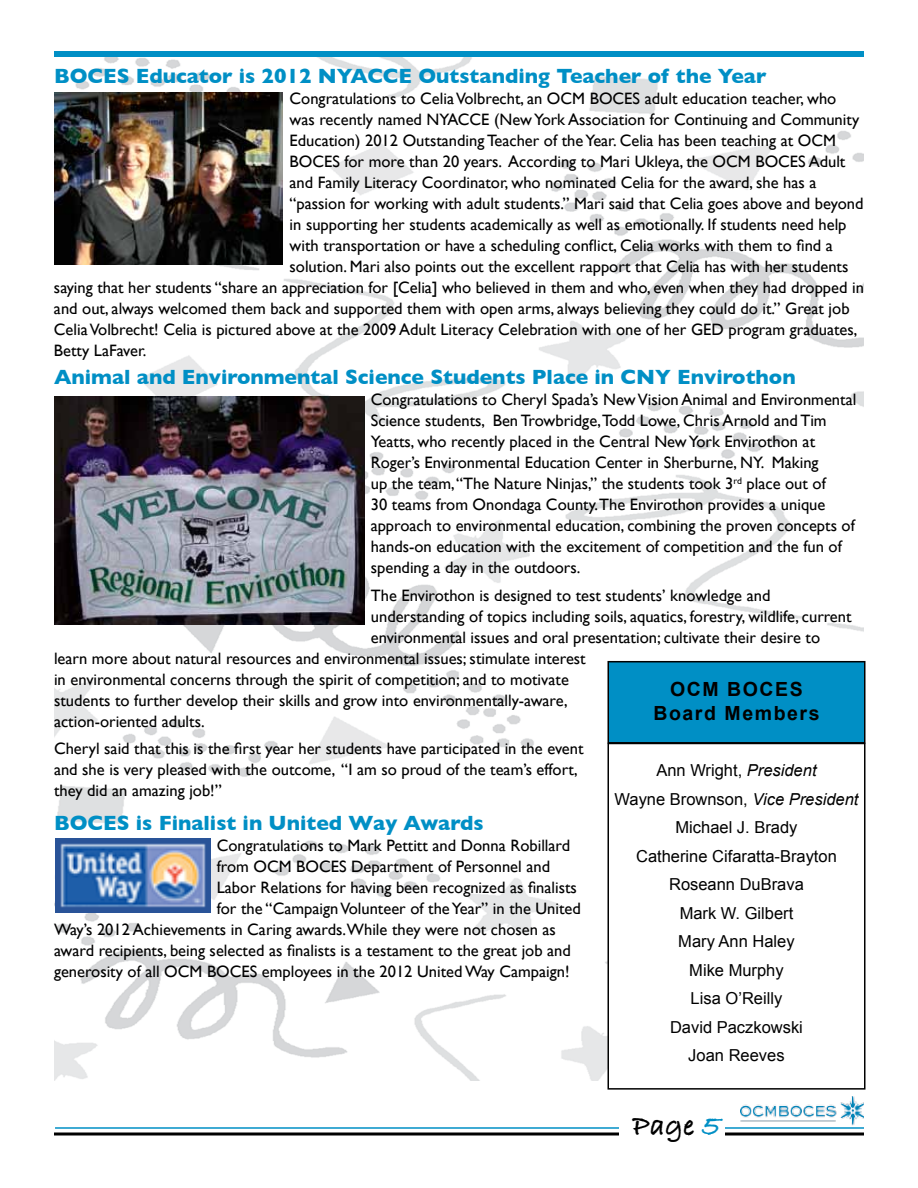
<style>
.page{position:relative;width:918px;height:1188px;background:#fff}
.page>*{position:absolute;margin:0;border:0;box-sizing:border-box;transform-origin:0 0}
.t1{font:30px "Bradley Hand ITCTT Bold";color:#000}
.t2{font:700 21px "Gill Sans";color:#008fc5}
.t3{font:700 19.5px/23.4px "Arial";letter-spacing:.08em;color:#000;text-align:center}
.t4{font:16.5px/21px "Gill Sans";color:#000}
.t5{font:16.5px/28.5px "Arial";color:#000;text-align:center}
.s1{font-style:italic}
.s2{color:#008fc5}
</style>
<div class="page">
<svg style="left:54px;top:1132px;width:810px;height:4px;background:#3f3f3f"></svg>
<hr style="left:55px;top:1127px;width:809px;height:2px;background:#008fc5">
<div style="left:619px;top:1113px;width:106px;height:31px;background:#fff"></div>
<div style="left:54px;top:51px;width:810px;height:6px;background:#008fc5"></div>
<img style="left:740px;top:1097px;width:124px;height:29px">
<img style="left:54px;top:57px;width:809px;height:1024px">
<div style="left:608px;top:662px;width:257px;height:81px;background:#008fc5"></div>
<div style="left:608px;top:661px;width:258px;height:83px;border:2px solid #000"></div>
<div style="left:608px;top:743px;width:257px;height:346px;background:#fff"></div>
<div style="left:608px;top:743px;width:258px;height:347px;border:2px solid #000"></div>
<img style="left:54px;top:396px;width:310px;height:228px">
<img style="left:54px;top:93px;width:229px;height:172px">
<img style="left:55px;top:839px;width:155px;height:73px">
<p class="t2" style="left:54px;top:64px;width:714px">BOCES Educator is 2012 NYACCE Outstanding Teacher of the Year</p>
<p class="t4" style="left:290px;top:88px;width:548px">Congratulations to CeliaVolbrecht, an OCM BOCES adult education teacher, who</p>
<p class="t4" style="left:290px;top:109px;width:571px">was recently named NYACCE (NewYork Association for Continuing and Community</p>
<p class="t4" style="left:290px;top:130px;width:548px">Education) 2012 Outstanding Teacher of theYear. Celia has been teaching at OCM</p>
<p class="t4" style="left:290px;top:151px;width:557px">BOCES for more than 20 years. According to Mari Ukleya, the OCM BOCES Adult</p>
<p class="t4" style="left:290px;top:172px;width:528px">and Family Literacy Coordinator, who nominated Celia for the award, she has a</p>
<p class="t4" style="left:290px;top:193px;width:575px">“passion for working with adult students.” Mari said that Celia goes above and beyond</p>
<p class="t4" style="left:290px;top:214px;width:558px">in supporting her students academically as well as emotionally. If students need help</p>
<p class="t4" style="left:290px;top:235px;width:545px">with transportation or have a scheduling conflict, Celia works with them to find a</p>
<p class="t4" style="left:290px;top:256px;width:560px">solution. Mari also points out the excellent rapport that Celia has with her students</p>
<p class="t4" style="left:54px;top:277px;width:811px">saying that her students “share an appreciation for [Celia] who believed in them and who, even when they had dropped in</p>
<p class="t4" style="left:54px;top:298px;width:797px">and out, always welcomed them back and supported them with open arms, always believing they could do it.” Great job</p>
<p class="t4" style="left:54px;top:319px;width:805px">CeliaVolbrecht! Celia is pictured above at the 2009 Adult Literacy Celebration with one of her GED program graduates,</p>
<p class="t4" style="left:54px;top:340px;width:94px">Betty LaFaver.</p>
<p class="t2" style="left:54px;top:365px;width:743px">Animal and Environmental Science Students Place in CNY Envirothon</p>
<p class="t4" style="left:371px;top:389px;width:487px">Congratulations to Cheryl Spada’s NewVision Animal and Environmental Science students, Ben Trowbridge,Todd Lowe, Chris Arnold and Tim Yeatts, who recently placed in the Central NewYork Envirothon at Roger’s Environmental Education Center in Sherburne, NY. Making<br>up the team,“The Nature Ninjas,” the students took 3<sup>rd</sup> place out of<br>30 teams from Onondaga County.The Envirothon provides a unique approach to environmental education, combining the proven concepts of hands-on education with the excitement of competition and the fun of spending a day in the outdoors.</p>
<p class="t4" style="left:371px;top:585px;width:401px">The Envirothon is designed to test students’ knowledge and</p>
<p class="t4" style="left:371px;top:606px;width:482px">understanding of topics including soils, aquatics, forestry, wildlife, current</p>
<p class="t4" style="left:371px;top:627px;width:451px">environmental issues and oral presentation; cultivate their desire to</p>
<p class="t4" style="left:54px;top:648px;width:533px">learn more about natural resources and environmental issues; stimulate interest</p>
<p class="t4" style="left:54px;top:669px;width:516px">in environmental concerns through the spirit of competition; and to motivate</p>
<p class="t4" style="left:54px;top:690px;width:515px">students to further develop their skills and grow into environmentally-aware,</p>
<p class="t4" style="left:54px;top:711px;width:152px">action-oriented adults.</p>
<p class="t4" style="left:54px;top:737px;width:531px">Cheryl said that this is the first year her students have participated in the event and she is very pleased with the outcome, “I am so proud of the team’s effort, they did an amazing job!”</p>
<p class="t2" style="left:54px;top:811px;width:431px">BOCES is Finalist in United Way Awards</p>
<p class="t4" style="left:217px;top:835px;width:355px">Congratulations to Mark Pettitt and Donna Robillard</p>
<p class="t4" style="left:217px;top:856px;width:335px">from OCM BOCES Department of Personnel and</p>
<p class="t4" style="left:217px;top:877px;width:362px">Labor Relations for having been recognized as finalists</p>
<p class="t4" style="left:217px;top:898px;width:366px">for the “CampaignVolunteer of theYear” in the United</p>
<p class="t4" style="left:54px;top:919px;width:503px">Way’s 2012 Achievements in Caring awards.While they were not chosen as</p>
<p class="t4" style="left:54px;top:940px;width:518px">award recipients, being selected as finalists is a testament to the great job and</p>
<p class="t4" style="left:54px;top:961px;width:517px">generosity of all OCM BOCES employees in the 2012 UnitedWay Campaign!</p>
<p class="t3" style="left:653px;top:678px;width:168px">OCM BOCES<br>Board Members</p>
<p class="t5" style="left:615px;top:757px;width:245px">Ann Wright, <span class="s1">President<br></span>Wayne Brownson, <span class="s1">Vice President<br></span>Michael J. Brady<br>Catherine Cifaratta-Brayton<br>Roseann DuBrava<br>Mark W. Gilbert<br>Mary Ann Haley<br>Mike Murphy<br>Lisa O’Reilly<br>David Paczkowski<br>Joan Reeves</p>
<h1 class="t1" style="left:633px;top:1103px;width:89px">Page <span class="s2">5</span></h1>
</div>
